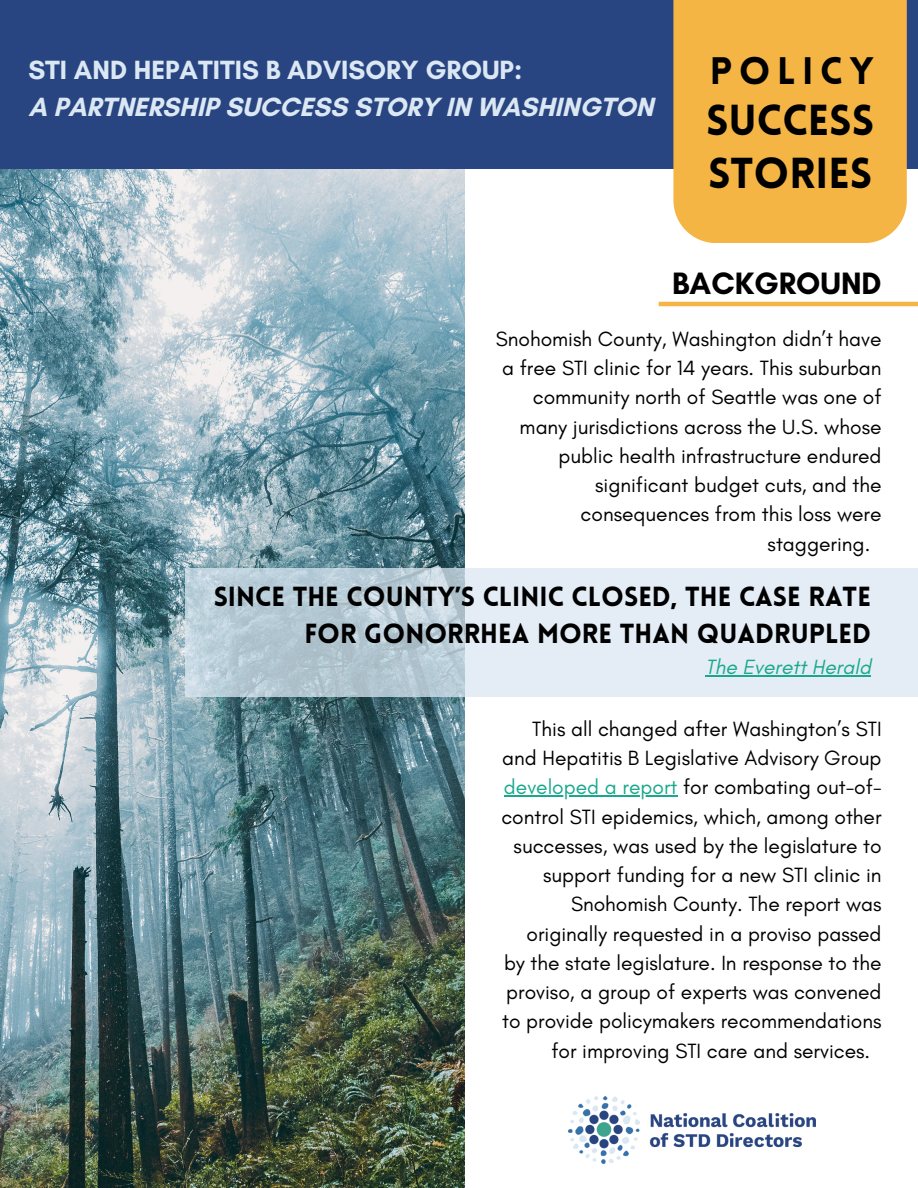
<style>
.page{position:relative;width:918px;height:1188px;background:#fff}
.page>*{position:absolute;margin:0;border:0;box-sizing:border-box;transform-origin:0 0}
.t1{font:900 42.3px "Lovelo";color:#000}
.t2{font:900 37.5px "Lovelo";letter-spacing:.175em;color:#000}
.t3{font:700 31.5px "Glacial Indifference";color:#000}
.t4{font:900 27px/37.2px "Lovelo";color:#000;text-align:right}
.t5{font:700 26.85px/37.2px "Glacial Indifference";color:#dbe8f3}
.t6{font:21px/29.2px "Glacial Indifference";color:#000;text-align:right}
.t7{font:italic 21px "Glacial Indifference";color:#19a88d}
.s1{color:#19a88d}
</style>
<div class="page">
<img style="left:0;top:168px;width:465px;height:1020px">
<div style="left:0;top:0;width:918px;height:168px;background:#294581"></div>
<div style="left:673px;top:0;width:234px;height:243px;background:#f5b544"></div>
<img style="left:569px;top:1096px;width:246px;height:68px">
<hr style="left:659px;top:302px;width:259px;height:4px;background:#f5b544">
<svg style="left:185px;top:568px;width:733px;height:128px;background:#d2e0e9"></svg>
<hr style="left:705px;top:675px;width:166px;height:1px;background:#19a88d">
<hr style="left:504px;top:795px;width:173px;height:2px;background:#19a88d">
<h1 class="t5" style="left:28px;top:51px;width:627px">STI AND HEPATITIS B ADVISORY GROUP:<br>A PARTNERSHIP SUCCESS STORY IN WASHINGTON</h1>
<h3 class="t2" style="left:710px;top:56px;width:165px">POLICY</h3>
<p class="t1" style="left:706px;top:104px;width:170px">SUCCESS</p>
<p class="t1" style="left:708px;top:156px;width:166px">STORIES</p>
<p class="t3" style="left:672px;top:264px;width:211px">BACKGROUND</p>
<h2 class="t6" style="left:496px;top:324px;width:387px">Snohomish County, Washington didn’t have</h2>
<h2 class="t6" style="left:502px;top:353px;width:381px">a free STI clinic for 14 years. This suburban</h2>
<h2 class="t6" style="left:533px;top:382px;width:350px">community north of Seattle was one of</h2>
<h2 class="t6" style="left:520px;top:412px;width:363px">many jurisdictions across the U.S. whose</h2>
<h2 class="t6" style="left:558px;top:441px;width:325px">public health infrastructure endured</h2>
<h2 class="t6" style="left:595px;top:470px;width:288px">significant budget cuts, and the</h2>
<h2 class="t6" style="left:581px;top:499px;width:302px">consequences from this loss were</h2>
<h2 class="t6" style="left:768px;top:529px;width:104px">staggering.</h2>
<p class="t4" style="left:214px;top:580px;width:659px">SINCE THE COUNTY’S CLINIC CLOSED, THE CASE RATE<br>FOR GONORRHEA MORE THAN QUADRUPLED</p>
<h5 class="t7" style="left:705px;top:654px;width:167px">The Everett Herald</h5>
<p class="t6" style="left:502px;top:714px;width:381px">This all changed after Washington’s STI and Hepatitis B Legislative Advisory Group</p>
<p class="t6" style="left:504px;top:772px;width:379px"><span class="s1">developed a report</span> for combating out-of-</p>
<p class="t6" style="left:501px;top:802px;width:382px">control STI epidemics, which, among other</p>
<p class="t6" style="left:514px;top:831px;width:370px">successes, was used by the legislature to</p>
<p class="t6" style="left:543px;top:860px;width:340px">support funding for a new STI clinic in</p>
<p class="t6" style="left:571px;top:889px;width:312px">Snohomish County. The report was</p>
<p class="t6" style="left:527px;top:919px;width:357px">originally requested in a proviso passed</p>
<p class="t6" style="left:504px;top:948px;width:379px">by the state legislature. In response to the</p>
<p class="t6" style="left:506px;top:977px;width:377px">proviso, a group of experts was convened</p>
<p class="t6" style="left:502px;top:1006px;width:381px">to provide policymakers recommendations</p>
<p class="t6" style="left:551px;top:1036px;width:320px">for improving STI care and services.</p>
</div>
